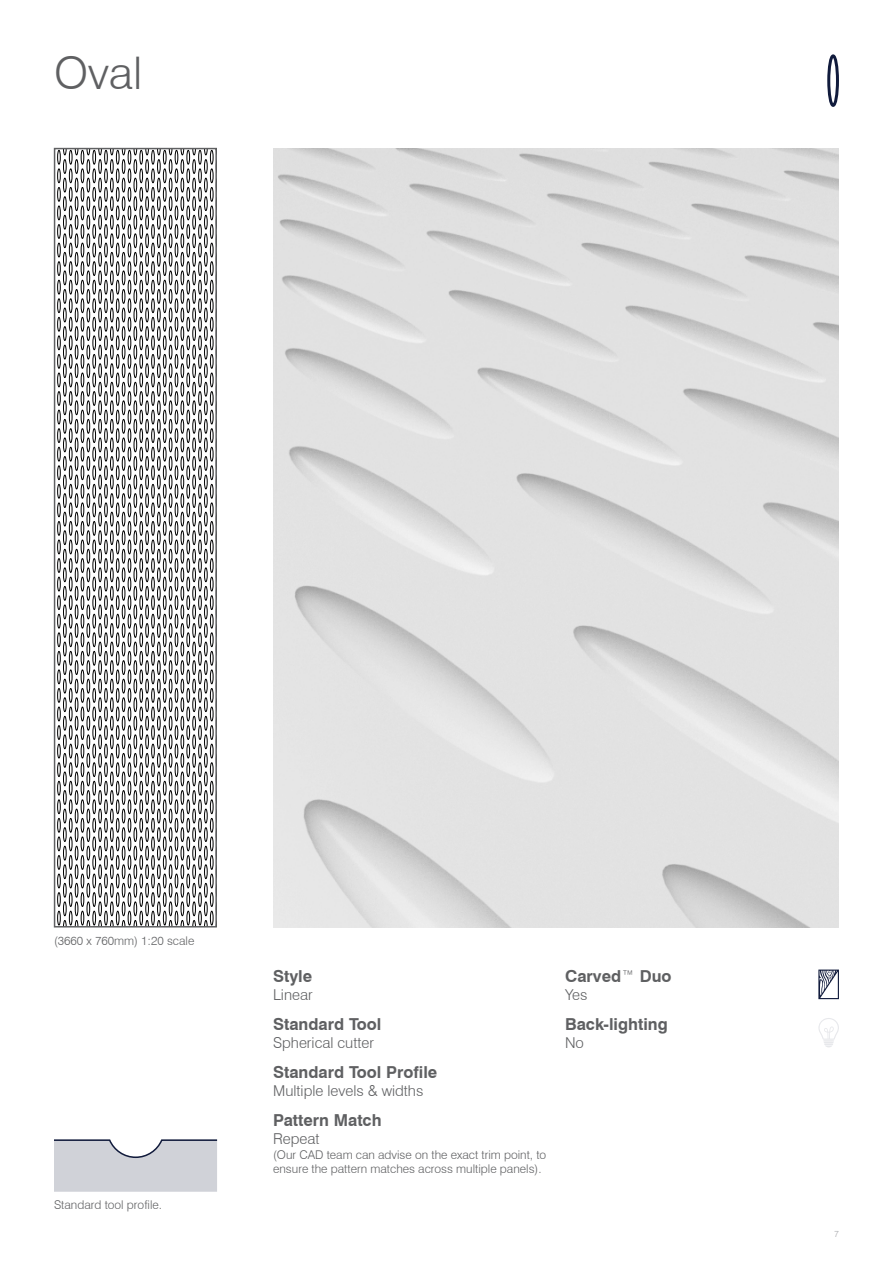
<style>
.page{position:relative;width:893px;height:1263px;background:#fff}
.page>*{position:absolute;margin:0;border:0;box-sizing:border-box;transform-origin:0 0}
.t1{font:300 45px "Swiss 721 BT";color:#5f6062}
.t2{font:700 16.5px "Swiss 721 BT";color:#5f6062}
.t3{font:300 15px "Swiss 721 BT";color:#5f6062}
.t4{font:300 12px/14.4px "Swiss 721 BT";color:#5f6062}
.t5{font:300 9px "Swiss 721 BT";color:#aaacaf}
.s1{font-weight:300}
</style>
<div class="page">
<div style="left:827px;top:54px;width:12px;height:53px;border:3px solid #111b3c;border-radius:50%"></div>
<svg style="left:57px;top:151px;width:157px;height:773px"></svg>
<div style="left:54px;top:148px;width:163px;height:779px;border:2px solid #5f6062"></div>
<img style="left:273px;top:148px;width:566px;height:780px">
<svg style="left:54px;top:1139px;width:164px;height:53px;background:#cdd0d6"></svg>
<svg style="left:818px;top:1018px;width:21px;height:29px"></svg>
<svg style="left:818px;top:969px;width:21px;height:30px"></svg>
<h1 class="t1" style="left:54px;top:45px;width:90px">Oval</h1>
<p class="t4" style="left:54px;top:933px;width:142px">(3660 x 760mm) 1:20 scale</p>
<p class="t4" style="left:54px;top:1198px;width:110px">Standard tool profile.</p>
<h2 class="t2" style="left:273px;top:966px;width:41px">Style</h2>
<p class="t3" style="left:273px;top:986px;width:41px">Linear</p>
<h2 class="t2" style="left:273px;top:1014px;width:110px">Standard Tool</h2>
<p class="t3" style="left:273px;top:1034px;width:102px">Spherical cutter</p>
<h2 class="t2" style="left:273px;top:1062px;width:166px">Standard Tool Profile</h2>
<p class="t3" style="left:273px;top:1082px;width:152px">Multiple levels &amp; widths</p>
<h2 class="t2" style="left:273px;top:1110px;width:110px">Pattern Match</h2>
<p class="t3" style="left:273px;top:1130px;width:48px">Repeat</p>
<p class="t4" style="left:273px;top:1147px;width:275px">(Our CAD team can advise on the exact trim point, to ensure the pattern matches across multiple panels).</p>
<h2 class="t2" style="left:565px;top:966px;width:108px">Carved<span class="s1">™</span> Duo</h2>
<p class="t3" style="left:565px;top:986px;width:24px">Yes</p>
<h2 class="t2" style="left:565px;top:1014px;width:104px">Back-lighting</h2>
<p class="t3" style="left:565px;top:1034px;width:20px">No</p>
<p class="t5" style="left:834px;top:1228px;width:6px">7</p>
</div>
